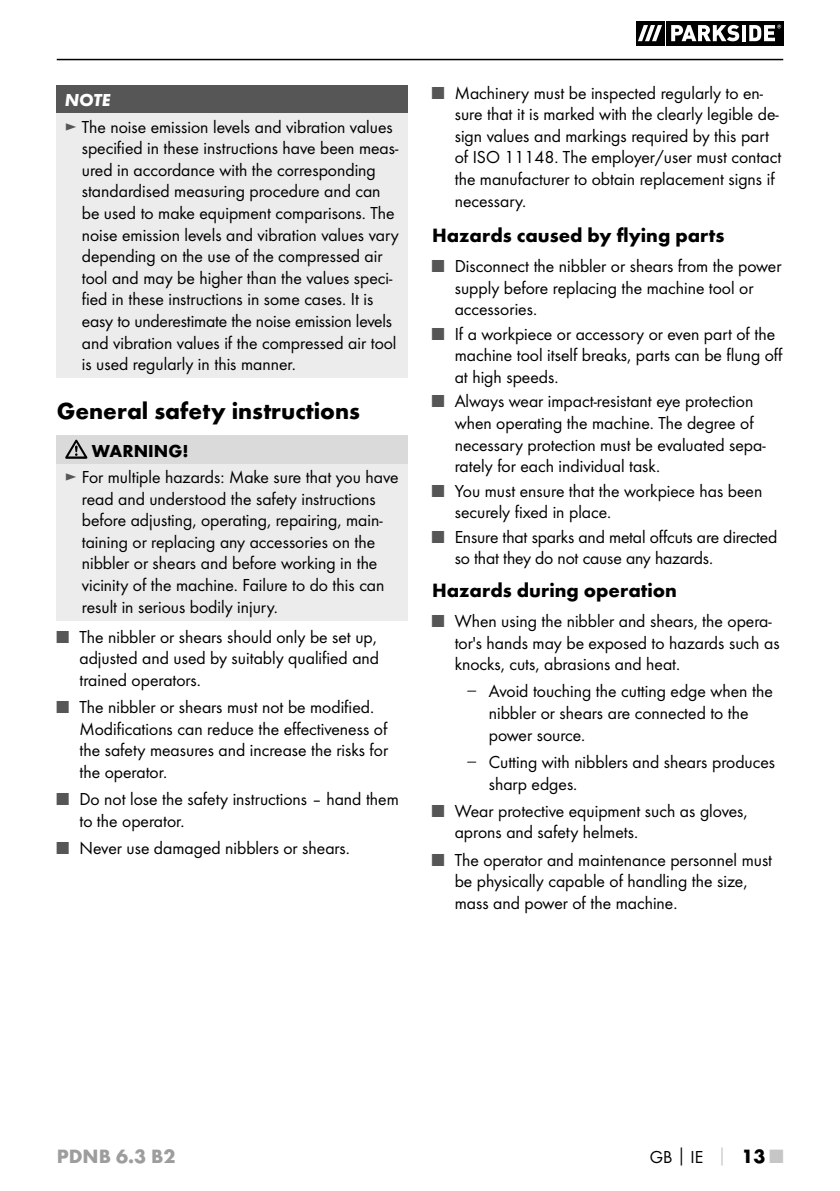
<style>
.page{position:relative;width:840px;height:1191px;background:#fff}
.page>*{position:absolute;margin:0;border:0;box-sizing:border-box;transform-origin:0 0}
.t1{font:700 24px "Futura";color:#000}
.t2{font:700 20px "Futura";color:#000}
.t3{font:700 20px "Futura";color:#9c9d9d}
.t4{font:18px/21.6px "Futura Boo";color:#000}
.t5{font:700 18px "Futura";color:#000}
.t6{font:italic 700 18px "Futura";color:#fff}
.s1{color:#565656}
.s2{font-family:"Verdana";color:#565656}
.s3{font-family:"Futura";font-weight:700}
.s4{font-family:"Futura";font-weight:700;color:#c5c6c6}
.s5{font-family:"Futura";font-weight:700;font-size:20px}
.s6{font-family:"Futura";font-weight:700;font-size:20px;color:#c5c6c6}
</style>
<div class="page">
<hr style="left:57px;top:59px;width:725px;height:1px;background:#000">
<div style="left:635px;top:21px;width:29px;height:24px;background:#000"></div>
<div style="left:665px;top:21px;width:117px;height:24px;background:#000"></div>
<svg style="left:638px;top:25px;width:23px;height:16px"></svg>
<svg style="left:671px;top:25px;width:67px;height:16px"></svg>
<svg style="left:742px;top:25px;width:3px;height:16px"></svg>
<svg style="left:749px;top:25px;width:31px;height:16px"></svg>
<div style="left:57px;top:85px;width:351px;height:28px;background:#565656"></div>
<div style="left:57px;top:113px;width:351px;height:265px;background:#ececed"></div>
<div style="left:57px;top:435px;width:351px;height:29px;background:#dadada"></div>
<div style="left:57px;top:464px;width:351px;height:156px;background:#ececed"></div>
<svg style="left:65px;top:440px;width:22px;height:19px"></svg>
<p class="t6" style="left:65px;top:89px;width:47px">NOTE</p>
<p class="t4" style="left:82px;top:116px;width:318px;text-indent:-17px"><span class="s1">►</span> The noise emission levels and vibration values specified in these instructions have been meas&shy;ured in accordance with the corresponding standardised measuring procedure and can be used to make equipment comparisons. The noise emission levels and vibration values vary depending on the use of the compressed air tool and may be higher than the values speci&shy;fied in these instructions in some cases. It is easy to underestimate the noise emission levels and vibration values if the compressed air tool is used regularly in this manner.</p>
<h1 class="t1" style="left:57px;top:396px;width:304px">General safety instructions</h1>
<p class="t5" style="left:92px;top:440px;width:98px">WARNING!</p>
<p class="t4" style="left:82px;top:466px;width:318px;text-indent:-17px"><span class="s1">►</span> For multiple hazards: Make sure that you have read and understood the safety instructions before adjusting, operating, repairing, main&shy;taining or replacing any accessories on the nibbler or shears and before working in the vicinity of the machine. Failure to do this can result in serious bodily injury.</p>
<p class="t4" style="left:79px;top:626px;width:301px;text-indent:-23px"><span class="s1">■</span> The nibbler or shears should only be set up, adjusted and used by suitably qualified and trained operators.</p>
<p class="t4" style="left:79px;top:696px;width:310px;text-indent:-23px"><span class="s1">■</span> The nibbler or shears must not be modified.<br>Modifications can reduce the effectiveness of the safety measures and increase the risks for the operator.</p>
<p class="t4" style="left:79px;top:788px;width:321px;text-indent:-23px"><span class="s1">■</span> Do not lose the safety instructions – hand them to the operator.</p>
<p class="t4" style="left:57px;top:837px;width:292px"><span class="s1">■</span> Never use damaged nibblers or shears.</p>
<p class="t4" style="left:454px;top:82px;width:328px;text-indent:-23px"><span class="s1">■</span> Machinery must be inspected regularly to en&shy;sure that it is marked with the clearly legible de&shy;sign values and markings required by this part of ISO 11148. The employer/user must contact the manufacturer to obtain replacement signs if necessary.</p>
<p class="t2" style="left:432px;top:223px;width:294px">Hazards caused by flying parts</p>
<p class="t4" style="left:454px;top:255px;width:328px;text-indent:-23px"><span class="s1">■</span> Disconnect the nibbler or shears from the power supply before replacing the machine tool or accessories.</p>
<p class="t4" style="left:454px;top:323px;width:329px;text-indent:-23px"><span class="s1">■</span> If a workpiece or accessory or even part of the machine tool itself breaks, parts can be flung off at high speeds.</p>
<p class="t4" style="left:454px;top:390px;width:312px;text-indent:-23px"><span class="s1">■</span> Always wear impact-resistant eye protection when operating the machine. The degree of necessary protection must be evaluated sepa&shy;rately for each individual task.</p>
<p class="t4" style="left:454px;top:480px;width:309px;text-indent:-23px"><span class="s1">■</span> You must ensure that the workpiece has been securely fixed in place.</p>
<p class="t4" style="left:454px;top:526px;width:324px;text-indent:-23px"><span class="s1">■</span> Ensure that sparks and metal offcuts are directed so that they do not cause any hazards.</p>
<p class="t2" style="left:432px;top:578px;width:246px">Hazards during operation</p>
<p class="t4" style="left:454px;top:610px;width:326px;text-indent:-23px"><span class="s1">■</span> When using the nibbler and shears, the opera&shy;tor's hands may be exposed to hazards such as knocks, cuts, abrasions and heat.</p>
<p class="t4" style="left:488px;top:680px;width:285px;text-indent:-23px"><span class="s2">–</span> Avoid touching the cutting edge when the nibbler or shears are connected to the power source.</p>
<p class="t4" style="left:488px;top:751px;width:288px;text-indent:-23px"><span class="s2">–</span> Cutting with nibblers and shears produces sharp edges.</p>
<p class="t4" style="left:454px;top:800px;width:294px;text-indent:-23px"><span class="s1">■</span> Wear protective equipment such as gloves, aprons and safety helmets.</p>
<p class="t4" style="left:454px;top:848px;width:319px;text-indent:-23px"><span class="s1">■</span> The operator and maintenance personnel must be physically capable of handling the size, mass and power of the machine.</p>
<p class="t3" style="left:57px;top:1143px;width:120px">PDNB 6.3 B2</p>
<p class="t4" style="left:649px;top:1145px;width:135px">GB<span class="s3">│</span>IE <span class="s4">│</span> <span class="s5">13</span> <span class="s6">■</span></p>
</div>
